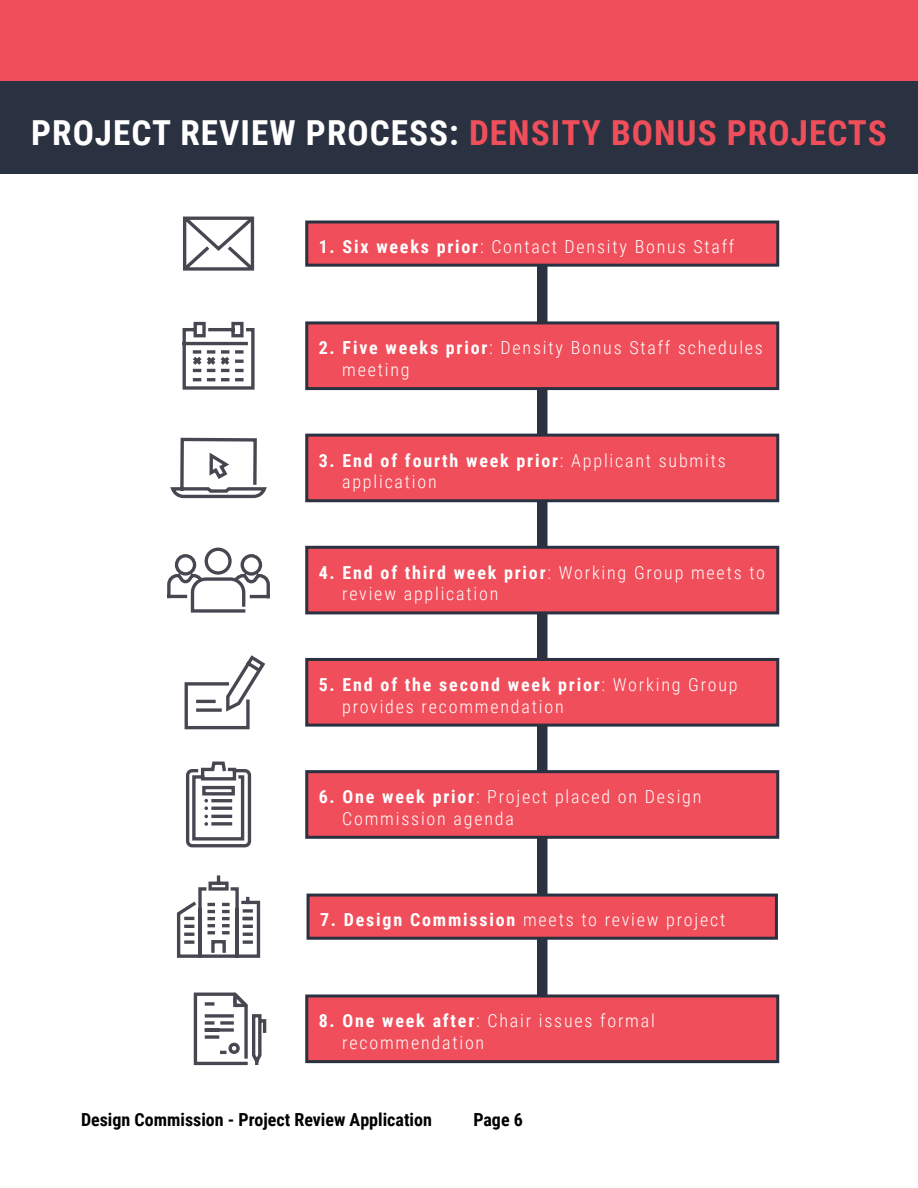
<style>
.page{position:relative;width:918px;height:1188px;background:#fff}
.page>*{position:absolute;margin:0;border:0;box-sizing:border-box;transform-origin:0 0}
.t1{font:700 34.5px "Roboto Condensed";letter-spacing:.03em;color:#fff}
.t2{font:300 18px/21.6px "Roboto Condensed";letter-spacing:.1em;color:#fff}
.t3{font:700 18px "Roboto Condensed";color:#000}
.s1{color:#f04e5a}
.s2{font-weight:700}
</style>
<div class="page">
<div style="left:537px;top:230px;width:11px;height:814px;background:#2a3241"></div>
<div style="left:0;top:80px;width:918px;height:94px;background:#2a3241"></div>
<div style="left:0;top:0;width:918px;height:80px;background:#f04e5a"></div>
<div style="left:307px;top:222px;width:471px;height:43px;background:#f04e5a"></div>
<div style="left:305px;top:220px;width:474px;height:47px;border:3px solid #2a3241"></div>
<div style="left:307px;top:435px;width:471px;height:66px;background:#f04e5a"></div>
<div style="left:305px;top:434px;width:474px;height:68px;border:3px solid #2a3241"></div>
<div style="left:307px;top:547px;width:471px;height:66px;background:#f04e5a"></div>
<div style="left:305px;top:546px;width:474px;height:68px;border:3px solid #2a3241"></div>
<div style="left:307px;top:659px;width:471px;height:66px;background:#f04e5a"></div>
<div style="left:305px;top:658px;width:474px;height:69px;border:3px solid #2a3241"></div>
<div style="left:307px;top:772px;width:471px;height:65px;background:#f04e5a"></div>
<div style="left:305px;top:770px;width:474px;height:69px;border:3px solid #2a3241"></div>
<div style="left:308px;top:895px;width:468px;height:43px;background:#f04e5a"></div>
<div style="left:307px;top:894px;width:471px;height:46px;border:3px solid #2a3241"></div>
<div style="left:307px;top:996px;width:471px;height:66px;background:#f04e5a"></div>
<div style="left:305px;top:994px;width:474px;height:69px;border:3px solid #2a3241"></div>
<div style="left:307px;top:323px;width:471px;height:66px;background:#f04e5a"></div>
<div style="left:305px;top:321px;width:474px;height:69px;border:3px solid #2a3241"></div>
<svg style="left:183px;top:216px;width:72px;height:55px"></svg>
<svg style="left:182px;top:321px;width:73px;height:69px"></svg>
<svg style="left:184px;top:655px;width:82px;height:75px"></svg>
<svg style="left:170px;top:437px;width:97px;height:62px"></svg>
<svg style="left:186px;top:761px;width:66px;height:87px"></svg>
<div style="left:205px;top:548px;width:27px;height:27px;border:3px solid #474752;border-radius:50%"></div>
<svg style="left:167px;top:552px;width:103px;height:61px"></svg>
<svg style="left:177px;top:875px;width:84px;height:83px"></svg>
<svg style="left:193px;top:992px;width:74px;height:74px"></svg>
<h1 class="t1" style="left:31px;top:109px;width:857px">PROJECT REVIEW PROCESS: <span class="s1">DENSITY BONUS PROJECTS</span></h1>
<p class="t2" style="left:319px;top:235px;width:417px"><span class="s2">1. Six weeks prior</span>: Contact Density Bonus Staff</p>
<p class="t2" style="left:342px;top:337px;width:422px;text-indent:-23px"><span class="s2">2. Five weeks prior</span>: Density Bonus Staff schedules meeting</p>
<p class="t2" style="left:342px;top:449px;width:385px;text-indent:-23px"><span class="s2">3. End of fourth week prior</span>: Applicant submits application</p>
<p class="t2" style="left:342px;top:561px;width:424px;text-indent:-23px"><span class="s2">4. End of third week prior</span>: Working Group meets to review application</p>
<p class="t2" style="left:342px;top:673px;width:397px;text-indent:-23px"><span class="s2">5. End of the second week prior</span>: Working Group provides recommendation</p>
<p class="t2" style="left:342px;top:785px;width:361px;text-indent:-23px"><span class="s2">6. One week prior</span>: Project placed on Design<br>Commission agenda</p>
<p class="t2" style="left:320px;top:908px;width:407px"><span class="s2">7. Design Commission</span> meets to review project</p>
<p class="t2" style="left:342px;top:1010px;width:314px;text-indent:-23px"><span class="s2">8. One week after</span>: Chair issues formal recommendation</p>
<p class="t3" style="left:81px;top:1107px;width:352px">Design Commission - Project Review Application</p>
<p class="t3" style="left:473px;top:1107px;width:51px">Page 6</p>
</div>
